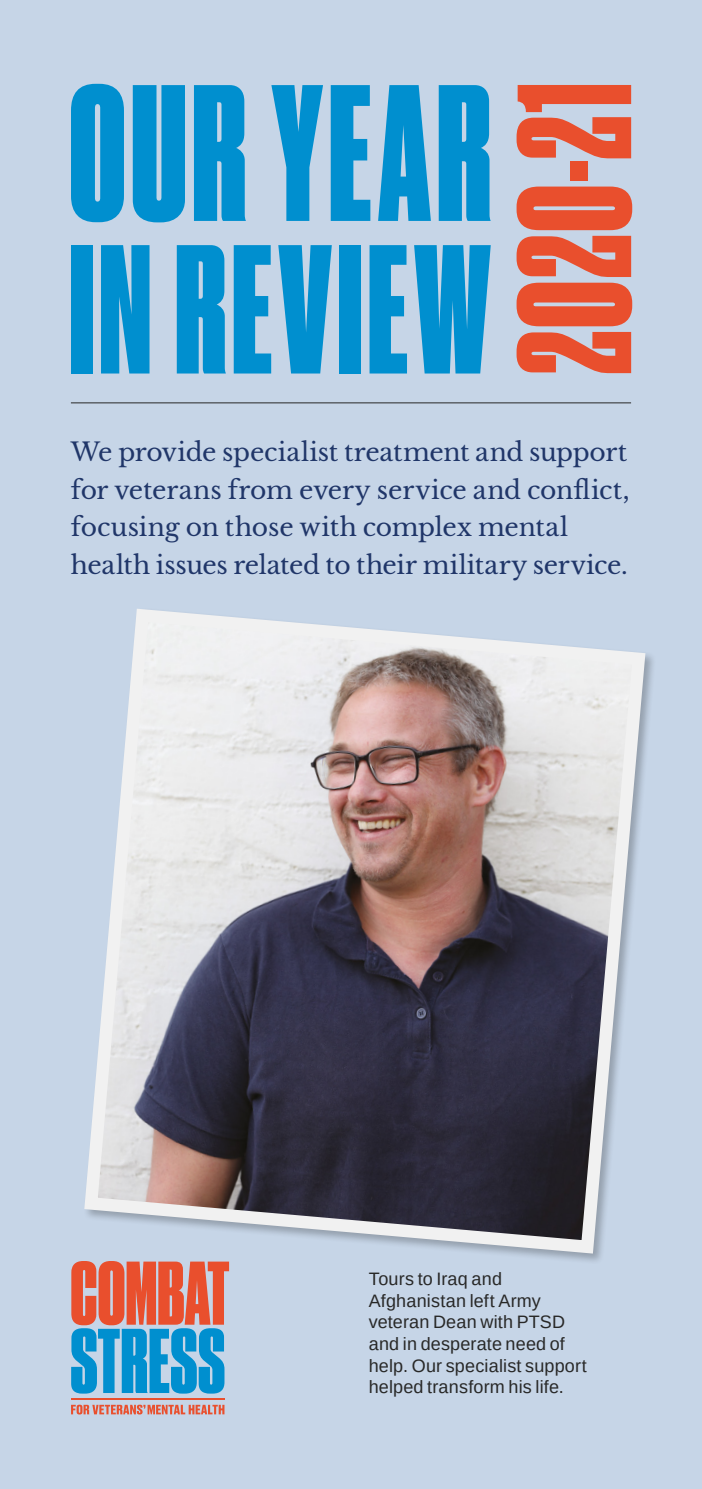
<style>
.page{position:relative;width:702px;height:1489px;background:#fff}
.page>*{position:absolute;margin:0;border:0;box-sizing:border-box;transform-origin:0 0}
.t1{font:182.5px "Druk Condensed Super";letter-spacing:.035em;color:#008fcf}
.t2{font:172.5px "Druk Condensed Super";letter-spacing:.035em;color:#008fcf}
.t3{font:152.5px "Druk Condensed Super";letter-spacing:.02em;color:#e94f2d}
.t4{font:25px/37.5px "Libre Baskerville";letter-spacing:-.01em;color:#203669}
.t5{font:18px/21.5px "Arimo";letter-spacing:.01em;color:#282827}
</style>
<div class="page">
<div style="left:0;top:0;width:702px;height:1488px;background:#c6d5e7"></div>
<hr style="left:71px;top:402px;width:560px;height:1px;background:#282827">
<svg style="left:84px;top:609px;width:568px;height:651px;background:#99959d"></svg>
<svg style="left:71px;top:1261px;width:158px;height:132px"></svg>
<svg style="left:71px;top:1404px;width:153px;height:10px"></svg>
<hr style="left:71px;top:1397px;width:153px;height:2px;background:#e94f2d">
<h1 class="t1" style="left:69px;top:41px;width:423px">OUR YEAR</h1>
<h2 class="t2" style="left:69px;top:204px;width:423px">IN REVIEW</h2>
<h3 class="t3" style="left:481px;top:374px;width:292px;rotate:-90deg">2020-21</h3>
<p class="t4" style="left:71px;top:433px;width:560px">We provide specialist treatment and support for veterans from every service and conflict, focusing on those with complex mental health issues related to their military service.</p>
<p class="t5" style="left:369px;top:1268px;width:219px">Tours to Iraq and<br>Afghanistan left Army veteran Dean with PTSD and in desperate need of help. Our specialist support helped transform his life.</p>
</div>
